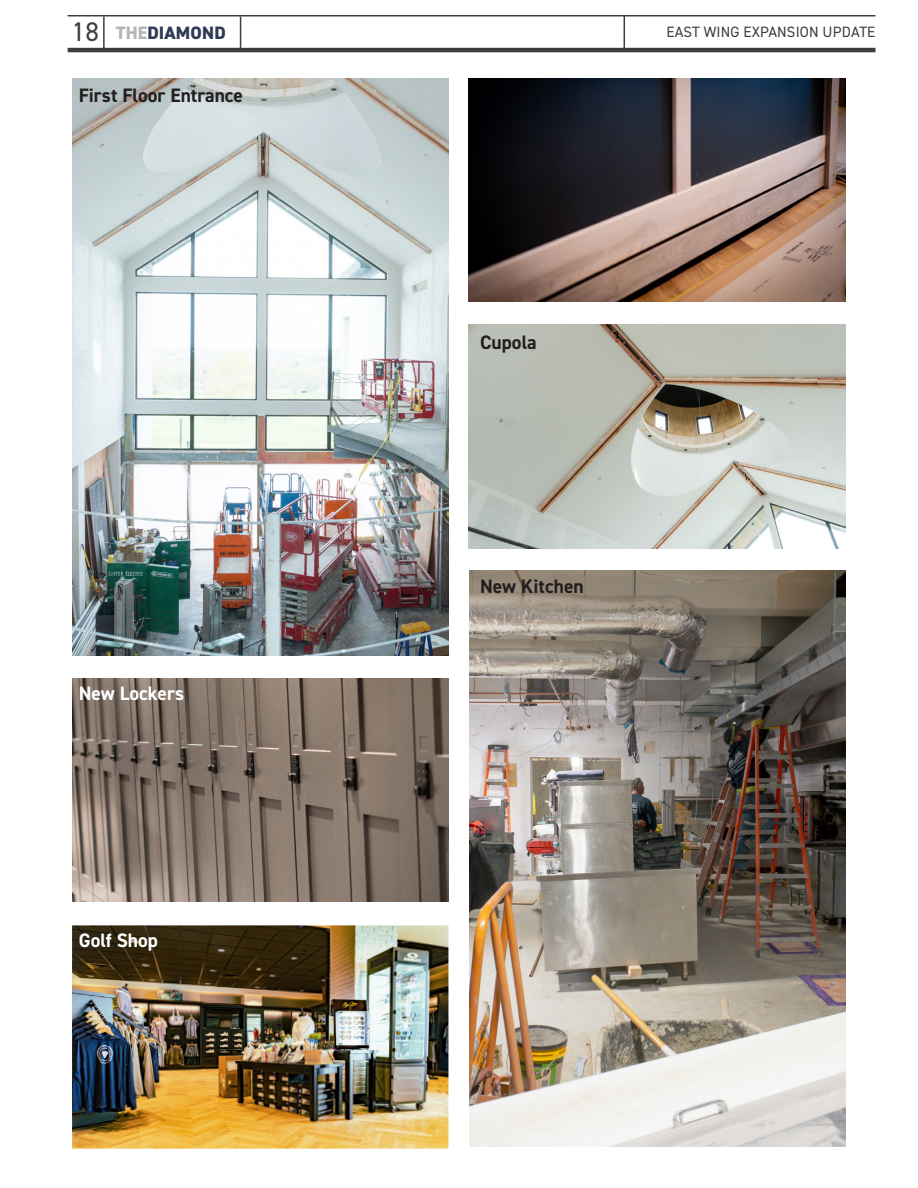
<style>
.page{position:relative;width:918px;height:1188px;background:#fff}
.page>*{position:absolute;margin:0;border:0;box-sizing:border-box;transform-origin:0 0}
.t1{font:700 19.5px "DIN2014";color:#231f20}
.t2{font:700 19.5px "DIN2014";color:#fff}
.t3{font:800 18px "DIN2014";letter-spacing:.01em;color:#303a56}
.Right_top_page_title{font:15px "DIN2014";letter-spacing:.01em;color:#3e3e3f}
.s1{font-weight:400;font-size:27px;color:#3e3e3f}
.s2{color:#b3b6b7}
</style>
<div class="page">
<hr style="left:68px;top:15px;width:807px;height:1px;background:#3e3e3f">
<hr style="left:103px;top:16px;width:2px;height:34px;background:#3e3e3f">
<hr style="left:240px;top:16px;width:1px;height:34px;background:#3e3e3f">
<hr style="left:68px;top:48px;width:807px;height:4px;background:#3e3e3f">
<hr style="left:624px;top:16px;width:1px;height:33px;background:#3e3e3f">
<img style="left:72px;top:79px;width:376px;height:577px">
<img style="left:470px;top:570px;width:376px;height:577px">
<img style="left:72px;top:679px;width:376px;height:223px">
<img style="left:469px;top:78px;width:376px;height:223px">
<img style="left:72px;top:925px;width:376px;height:224px">
<img style="left:469px;top:325px;width:376px;height:223px">
<p class="t3" style="left:72px;top:21px;width:155px"><span class="s1">18</span> <span class="s2">THE</span>DIAMOND</p>
<p class="Right_top_page_title" style="left:666px;top:22px;width:210px">EAST WING EXPANSION UPDATE</p>
<p class="t1" style="left:79px;top:82px;width:166px">First Floor Entrance</p>
<p class="t2" style="left:79px;top:680px;width:107px">New Lockers</p>
<p class="t2" style="left:79px;top:927px;width:81px">Golf Shop</p>
<p class="t1" style="left:480px;top:330px;width:58px">Cupola</p>
<p class="t1" style="left:480px;top:573px;width:105px">New Kitchen</p>
</div>
